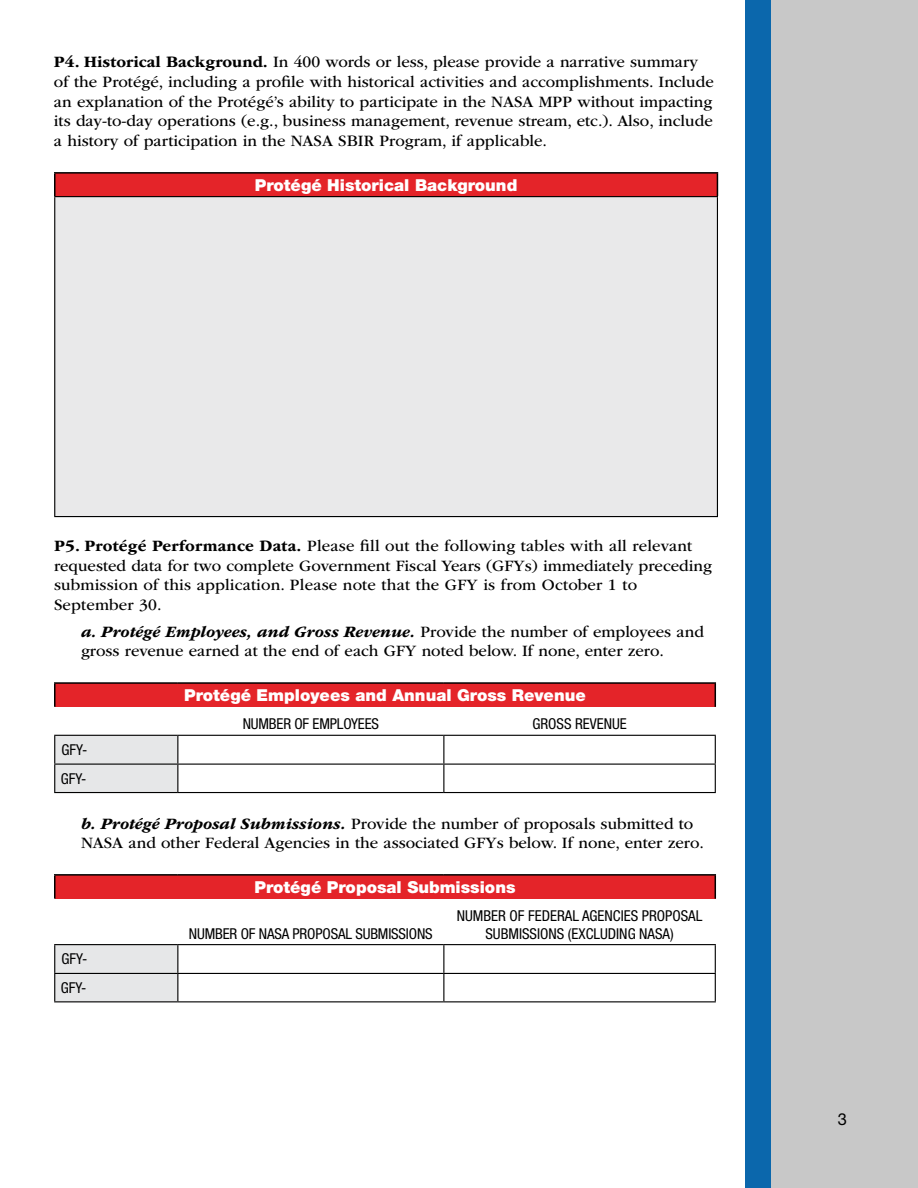
<style>
.page{position:relative;width:918px;height:1188px;background:#fff}
.page>*{position:absolute;margin:0;border:0;box-sizing:border-box;transform-origin:0 0}
.indent{font:16.5px/19.8px "ITC Garamond Std";color:#000}
.t1{font:900 16.5px "Helvetica Neue LT Std";color:#fff}
.t2{font:16.5px "Helvetica Neue LT Std";color:#000}
.t3{font:condensed 15px/18px "Helvetica Neue LT Std";color:#000;text-align:center}
.s1{font-weight:700}
.s2{font-weight:700;font-style:italic}
</style>
<div class="page">
<div style="left:771px;top:0;width:147px;height:1188px;background:#c8c8c8"></div>
<div style="left:745px;top:0;width:26px;height:1188px;background:#0b67ac"></div>
<div style="left:55px;top:173px;width:662px;height:24px;background:#e42429"></div>
<div style="left:55px;top:197px;width:662px;height:320px;background:#e9e9ea"></div>
<svg style="left:717px;top:174px;width:1px;height:22px"></svg>
<hr style="left:54px;top:174px;width:2px;height:22px;background:#000">
<hr style="left:54px;top:172px;width:664px;height:2px;background:#000">
<hr style="left:54px;top:196px;width:664px;height:1px;background:#000">
<hr style="left:54px;top:197px;width:1px;height:319px;background:#000">
<hr style="left:717px;top:197px;width:1px;height:319px;background:#000">
<hr style="left:54px;top:516px;width:664px;height:1px;background:#000">
<div style="left:55px;top:683px;width:660px;height:24px;background:#e42429"></div>
<hr style="left:54px;top:684px;width:2px;height:23px;background:#000">
<hr style="left:178px;top:735px;width:266px;height:1px;background:#000">
<hr style="left:444px;top:735px;width:272px;height:1px;background:#000">
<hr style="left:178px;top:764px;width:266px;height:1px;background:#000">
<svg style="left:54px;top:735px;width:124px;height:57px;background:#dadbdc"></svg>
<hr style="left:444px;top:764px;width:272px;height:1px;background:#000">
<svg style="left:443px;top:736px;width:1px;height:56px"></svg>
<svg style="left:715px;top:736px;width:1px;height:56px"></svg>
<hr style="left:54px;top:792px;width:124px;height:1px;background:#000">
<hr style="left:178px;top:792px;width:266px;height:1px;background:#000">
<hr style="left:444px;top:792px;width:272px;height:1px;background:#000">
<hr style="left:54px;top:682px;width:124px;height:2px;background:#000">
<hr style="left:178px;top:682px;width:266px;height:2px;background:#000">
<hr style="left:444px;top:682px;width:272px;height:2px;background:#000">
<svg style="left:715px;top:684px;width:1px;height:23px"></svg>
<hr style="left:87px;top:756px;width:49px;height:1px;background:#e6e7e8">
<hr style="left:87px;top:785px;width:48px;height:1px;background:#e6e7e8">
<div style="left:55px;top:875px;width:660px;height:24px;background:#e42429"></div>
<hr style="left:54px;top:876px;width:2px;height:23px;background:#000">
<hr style="left:54px;top:944px;width:124px;height:1px;background:#000">
<hr style="left:178px;top:944px;width:266px;height:1px;background:#000">
<hr style="left:444px;top:944px;width:272px;height:1px;background:#000">
<hr style="left:178px;top:973px;width:266px;height:1px;background:#000">
<svg style="left:54px;top:945px;width:124px;height:56px;background:#dddedf"></svg>
<hr style="left:444px;top:973px;width:272px;height:1px;background:#000">
<svg style="left:443px;top:945px;width:1px;height:56px"></svg>
<svg style="left:715px;top:945px;width:1px;height:56px"></svg>
<hr style="left:54px;top:1001px;width:124px;height:1px;background:#000">
<hr style="left:178px;top:1001px;width:266px;height:1px;background:#000">
<hr style="left:444px;top:1001px;width:272px;height:1px;background:#000">
<hr style="left:54px;top:874px;width:124px;height:2px;background:#000">
<hr style="left:178px;top:874px;width:266px;height:2px;background:#000">
<hr style="left:444px;top:874px;width:272px;height:2px;background:#000">
<svg style="left:715px;top:876px;width:1px;height:23px"></svg>
<hr style="left:87px;top:966px;width:49px;height:1px;background:#e6e7e8">
<hr style="left:87px;top:994px;width:48px;height:1px;background:#e6e7e8">
<p class="indent" style="left:54px;top:52px;width:661px"><span class="s1">P4. Historical Background.</span> In 400 words or less, please provide a narrative summary of the Protégé, including a profile with historical activities and accomplishments. Include an explanation of the Protégé’s ability to participate in the NASA MPP without impacting its day-to-day operations (e.g., business management, revenue stream, etc.). Also, include a history of participation in the NASA SBIR Program, if applicable.</p>
<p class="t1" style="left:255px;top:175px;width:264px">Protégé Historical Background</p>
<p class="indent" style="left:54px;top:536px;width:659px"><span class="s1">P5. Protégé Performance Data.</span> Please fill out the following tables with all relevant requested data for two complete Government Fiscal Years (GFYs) immediately preceding submission of this application. Please note that the GFY is from October 1 to September 30.</p>
<p class="indent" style="left:81px;top:622px;width:624px"><span class="s2">a. Protégé Employees, and Gross Revenue.</span> Provide the number of employees and gross revenue earned at the end of each GFY noted below. If none, enter zero.</p>
<p class="t1" style="left:184px;top:685px;width:403px">Protégé Employees and Annual Gross Revenue</p>
<p class="t3" style="left:243px;top:715px;width:138px">NUMBER OF EMPLOYEES</p>
<p class="t3" style="left:532px;top:715px;width:96px">GROSS REVENUE</p>
<p class="indent" style="left:81px;top:814px;width:625px"><span class="s2">b. Protégé Proposal Submissions.</span> Provide the number of proposals submitted to<br>NASA and other Federal Agencies in the associated GFYs below. If none, enter zero.</p>
<p class="t1" style="left:255px;top:877px;width:263px">Protégé Proposal Submissions</p>
<p class="t3" style="left:189px;top:924px;width:245px">NUMBER OF NASA PROPOSAL SUBMISSIONS</p>
<p class="t3" style="left:457px;top:906px;width:247px">NUMBER OF FEDERAL AGENCIES PROPOSAL<br>SUBMISSIONS (EXCLUDING NASA)</p>
<p class="t2" style="left:838px;top:1110px;width:11px">3</p>
</div>
